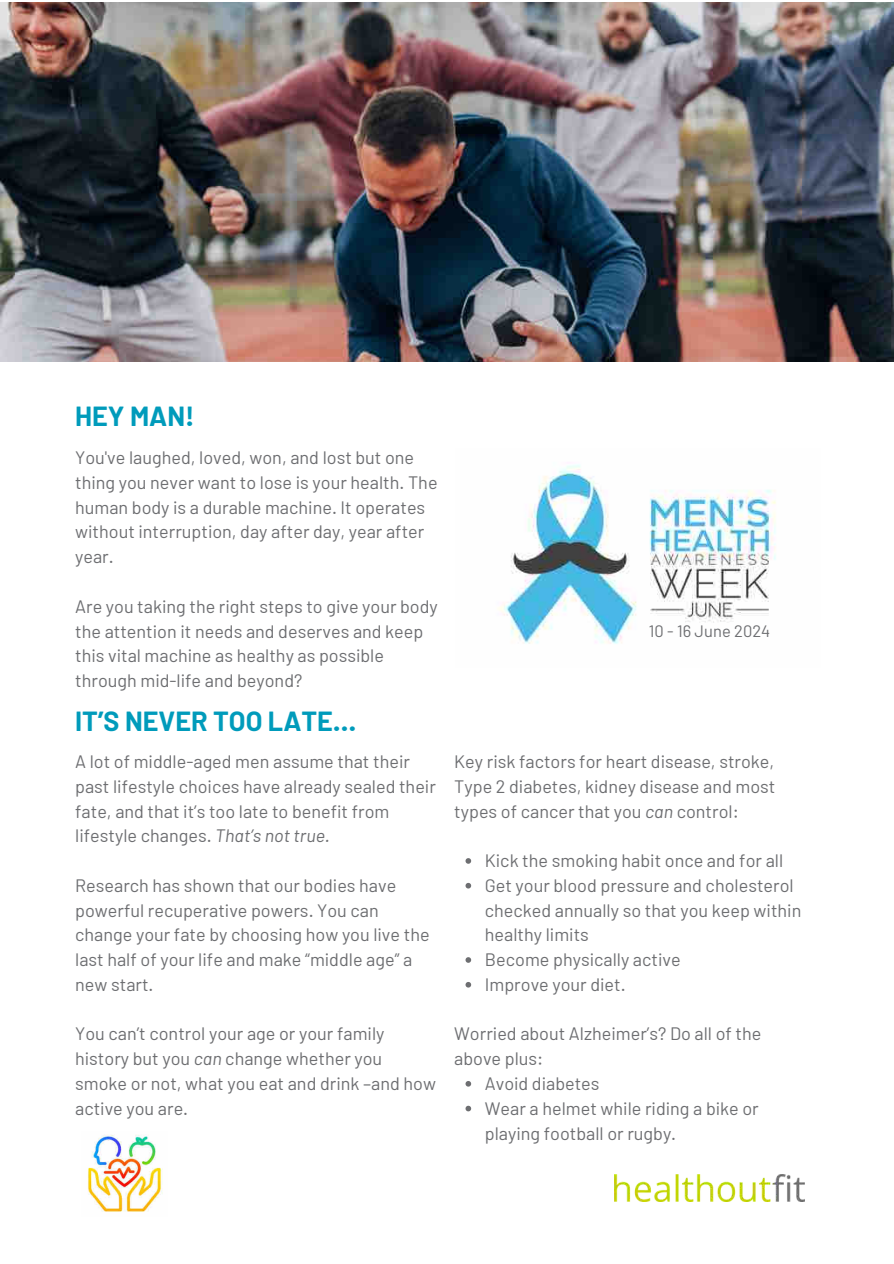
<style>
.page{position:relative;width:894px;height:1264px;background:#fff}
.page>*{position:absolute;margin:0;border:0;box-sizing:border-box;transform-origin:0 0}
.t1{font:700 27px "Barlow";color:#009bbb}
.t2{font:18px/24.8px "Barlow";color:#6d6e71}
.t3{font:16.5px "Barlow";color:#6d6e71}
.s1{font-style:italic}
</style>
<div class="page">
<img style="left:0;top:3px;width:893px;height:359px">
<img style="left:614px;top:1174px;width:189px;height:27px">
<svg style="left:465px;top:858px;width:6px;height:5px"></svg>
<svg style="left:465px;top:882px;width:6px;height:6px"></svg>
<svg style="left:465px;top:957px;width:6px;height:5px"></svg>
<svg style="left:465px;top:982px;width:6px;height:5px"></svg>
<svg style="left:465px;top:1081px;width:6px;height:5px"></svg>
<svg style="left:465px;top:1105px;width:6px;height:6px"></svg>
<img style="left:498px;top:462px;width:278px;height:182px">
<img style="left:88px;top:1134px;width:75px;height:78px">
<h1 class="t1" style="left:75px;top:399px;width:121px">HEY MAN!</h1>
<p class="t2" style="left:75px;top:444px;width:364px">You've laughed, loved, won, and lost but one thing you never want to lose is your health. The human body is a durable machine. It operates without interruption, day after day, year after year.</p>
<p class="t2" style="left:75px;top:593px;width:364px">Are you taking the right steps to give your body the attention it needs and deserves and keep this vital machine as healthy as possible through mid-life and beyond?</p>
<h1 class="t1" style="left:75px;top:703px;width:282px">IT’S NEVER TOO LATE…</h1>
<p class="t2" style="left:75px;top:748px;width:362px">A lot of middle-aged men assume that their past lifestyle choices have already sealed their fate, and that it’s too late to benefit from lifestyle changes. <span class="s1">That’s not true.</span></p>
<p class="t2" style="left:75px;top:872px;width:356px">Research has shown that our bodies have powerful recuperative powers. You can change your fate by choosing how you live the last half of your life and make “middle age” a new start.</p>
<p class="t2" style="left:75px;top:1020px;width:362px">You can’t control your age or your family history but you <span class="s1">can</span> change whether you smoke or not, what you eat and drink –and how active you are.</p>
<p class="t3" style="left:648px;top:620px;width:123px">10 - 16 June 2024</p>
<p class="t2" style="left:454px;top:748px;width:322px;text-align:justify">Key risk factors for heart disease, stroke, Type 2 diabetes, kidney disease and most types of cancer that you <span class="s1">can</span> control:</p>
<p class="t2" style="left:484px;top:847px;width:318px">Kick the smoking habit once and for all<br>Get your blood pressure and cholesterol checked annually so that you keep within healthy limits<br>Become physically active<br>Improve your diet.</p>
<p class="t2" style="left:454px;top:1020px;width:308px">Worried about Alzheimer’s? Do all of the</p>
<p class="t2" style="left:454px;top:1045px;width:91px">above plus:</p>
<p class="t2" style="left:484px;top:1070px;width:116px">Avoid diabetes</p>
<p class="t2" style="left:484px;top:1095px;width:275px">Wear a helmet while riding a bike or</p>
<p class="t2" style="left:484px;top:1119px;width:193px">playing football or rugby.</p>
</div>
